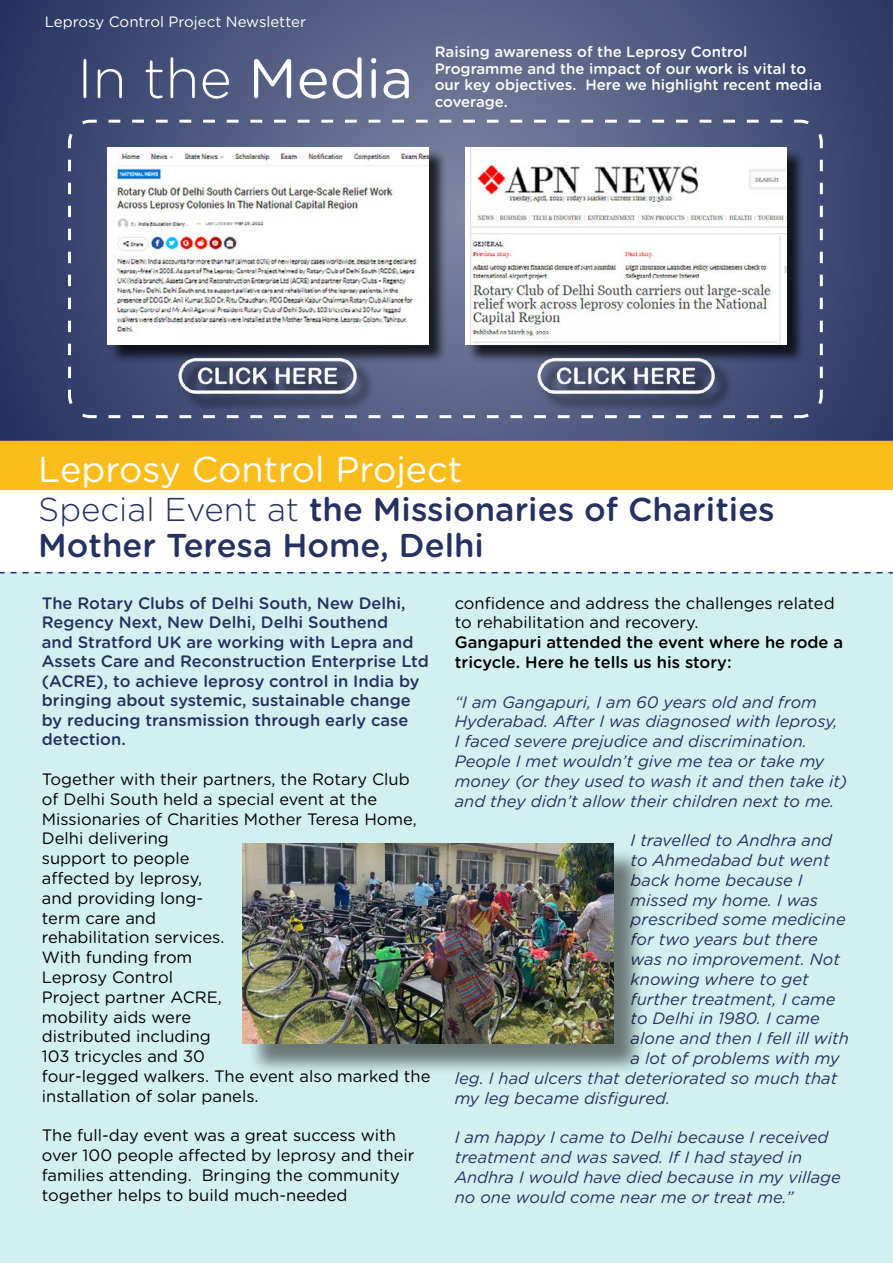
<style>
.page{position:relative;width:893px;height:1263px;background:#fff}
.page>*{position:absolute;margin:0;border:0;box-sizing:border-box;transform-origin:0 0}
.t1{font:300 55.5px "Gotham Rounded";color:#fff}
.t2{font:36px "Gotham Rounded";color:#fff}
.t3{font:500 33px/36px "Gotham Rounded";color:#243161}
.t4{font:italic 16.5px/19.8px "Gotham Rounded";color:#243161}
.t5{font:16.5px/19.8px "Gotham Rounded";color:#000}
.t6{font:500 16.5px/19.5px "Gotham Rounded";color:#243161}
.t7{font:500 16.5px/19.8px "Gotham Rounded";color:#000}
.t8{font:500 15px/16.5px "Gotham Rounded";color:#fff}
.t9{font:15px "Gotham Rounded";color:#fff}
.s1{font-weight:400}
.s2{font-weight:300}
</style>
<div class="page">
<svg style="left:0;top:0;width:893px;height:441px;background:#455078"></svg>
<div style="left:0;top:572px;width:893px;height:691px;background:#d1f0ef"></div>
<div style="left:0;top:441px;width:893px;height:49px;background:#fbbd1b"></div>
<div style="left:247px;top:848px;width:399px;height:228px;background:#000;opacity:.5"></div>
<img style="left:243px;top:844px;width:371px;height:200px">
<svg style="left:67px;top:118px;width:757px;height:302px;background:#566084"></svg>
<div style="left:109px;top:149px;width:338px;height:215px;background:#000;opacity:.75"></div>
<img style="left:107px;top:147px;width:321px;height:198px">
<div style="left:467px;top:149px;width:338px;height:215px;background:#000;opacity:.75"></div>
<img style="left:465px;top:147px;width:321px;height:198px">
<div style="left:181px;top:360px;width:194px;height:52px;background:#000;opacity:.75"></div>
<img style="left:176px;top:308px;width:183px;height:128px">
<div style="left:539px;top:360px;width:194px;height:52px;background:#000;opacity:.75"></div>
<img style="left:535px;top:308px;width:182px;height:128px">
<p class="t9" style="left:45px;top:11px;width:263px">Leprosy Control Project Newsletter</p>
<h1 class="t1" style="left:77px;top:41px;width:337px">In the <span class="s1">Media</span></h1>
<p class="t8" style="left:435px;top:43px;width:388px">Raising awareness of the Leprosy Control Programme and the impact of our work is vital to our key objectives. Here we highlight recent media coverage.</p>
<h2 class="t2" style="left:38px;top:444px;width:426px">Leprosy Control Project</h2>
<h3 class="t3" style="left:38px;top:490px;width:738px"><span class="s2">Special Event at</span> the Missionaries of Charities<br>Mother Teresa Home, Delhi</h3>
<p class="t6" style="left:42px;top:592px;width:389px">The Rotary Clubs of Delhi South, New Delhi, Regency Next, New Delhi, Delhi Southend<br>and Stratford UK are working with Lepra and Assets Care and Reconstruction Enterprise Ltd (ACRE), to achieve leprosy control in India by bringing about systemic, sustainable change by reducing transmission through early case detection.</p>
<p class="t5" style="left:42px;top:768px;width:390px">Together with their partners, the Rotary Club of Delhi South held a special event at the<br>Missionaries of Charities Mother Teresa Home,<br>Delhi delivering<br>support to people<br>affected by leprosy,<br>and providing long-<br>term care and<br>rehabilitation services.<br>With funding from<br>Leprosy Control<br>Project partner ACRE,<br>mobility aids were<br>distributed including<br>103 tricycles and 30<br>four-legged walkers. The event also marked the installation of solar panels.</p>
<p class="t5" style="left:42px;top:1125px;width:374px">The full-day event was a great success with over 100 people affected by leprosy and their families attending. Bringing the community together helps to build much-needed</p>
<p class="t5" style="left:455px;top:592px;width:381px">confidence and address the challenges related to rehabilitation and recovery.</p>
<p class="t7" style="left:455px;top:632px;width:390px">Gangapuri attended the event where he rode a tricycle. Here he tells us his story:</p>
<p class="t4" style="left:455px;top:691px;width:394px">“I am Gangapuri, I am 60 years old and from Hyderabad. After I was diagnosed with leprosy,<br>I faced severe prejudice and discrimination.<br>People I met wouldn’t give me tea or take my money (or they used to wash it and then take it) and they didn’t allow their children next to me.</p>
<p class="t4" style="left:631px;top:830px;width:203px">I travelled to Andhra and</p>
<p class="t4" style="left:631px;top:849px;width:201px">to Ahmedabad but went</p>
<p class="t4" style="left:631px;top:869px;width:174px">back home because I</p>
<p class="t4" style="left:631px;top:889px;width:189px">missed my home. I was</p>
<p class="t4" style="left:631px;top:909px;width:217px">prescribed some medicine</p>
<p class="t4" style="left:631px;top:929px;width:189px">for two years but there</p>
<p class="t4" style="left:631px;top:948px;width:211px">was no improvement. Not</p>
<p class="t4" style="left:631px;top:968px;width:180px">knowing where to get</p>
<p class="t4" style="left:631px;top:988px;width:207px">further treatment, I came</p>
<p class="t4" style="left:631px;top:1008px;width:191px">to Delhi in 1980. I came</p>
<p class="t4" style="left:631px;top:1028px;width:220px">alone and then I fell ill with</p>
<p class="t4" style="left:631px;top:1047px;width:210px">a lot of problems with my</p>
<p class="t4" style="left:455px;top:1067px;width:384px">leg. I had ulcers that deteriorated so much that</p>
<p class="t4" style="left:455px;top:1087px;width:217px">my leg became disfigured.</p>
<p class="t4" style="left:455px;top:1127px;width:388px">I am happy I came to Delhi because I received treatment and was saved. If I had stayed in Andhra I would have died because in my village no one would come near me or treat me.”</p>
</div>
